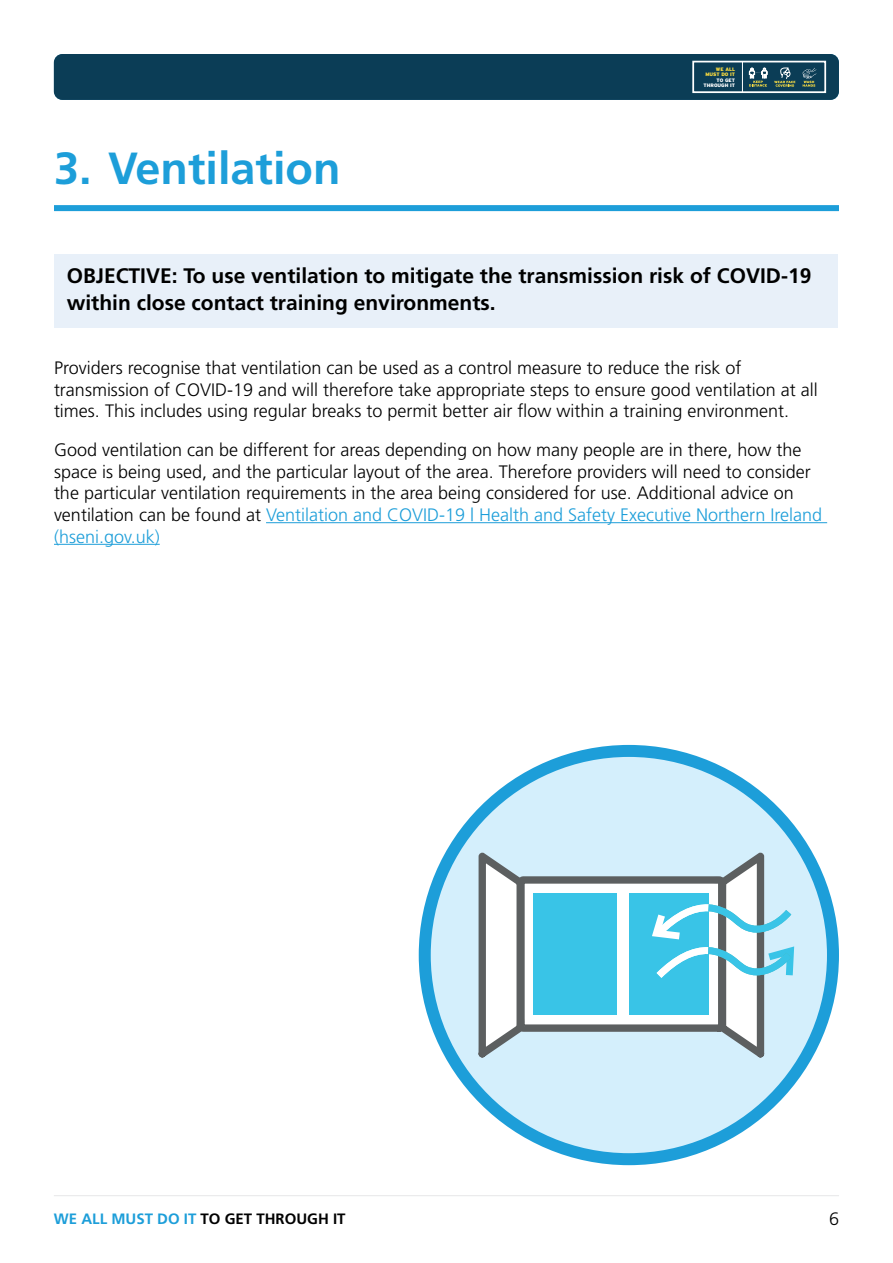
<style>
.page{position:relative;width:893px;height:1263px;background:#fff}
.page>*{position:absolute;margin:0;border:0;box-sizing:border-box;transform-origin:0 0}
.H2_Section_start{font:700 45px "Frutiger";color:#1d9ed9}
.P_Leadin_Shaded_box{font:700 21px/27px "Frutiger";color:#000}
.P_Master_bodytext{font:300 18px/21.6px "Frutiger";color:#000}
.t1{font:700 15px "Frutiger";color:#000}
.t2{font:900 4.95px/5.1px "Interstate";color:#fff;text-align:right}
.t3{font:900 4.95px/5.1px "Interstate";color:#fcdc3f;text-align:right}
.s1{color:#1d9ed9}
</style>
<div class="page">
<div style="left:54px;top:54px;width:785px;height:46px;background:#0b3d56;border-radius:9px"></div>
<div style="left:692px;top:61px;width:134px;height:32px;border:2px solid #fff"></div>
<hr style="left:742px;top:62px;width:1px;height:30px;background:#fff">
<svg style="left:749px;top:68px;width:18px;height:19px"></svg>
<svg style="left:803px;top:68px;width:13px;height:19px"></svg>
<svg style="left:774px;top:68px;width:21px;height:19px"></svg>
<hr style="left:54px;top:1195px;width:785px;height:1px;background:#e6e7e8">
<div style="left:54px;top:205px;width:785px;height:6px;background:#1d9ed9"></div>
<div style="left:55px;top:254px;width:783px;height:74px;background:#e8f0f9"></div>
<hr style="left:266px;top:522px;width:561px;height:1px;background:#1d9ed9">
<hr style="left:54px;top:544px;width:106px;height:1px;background:#1d9ed9">
<div style="left:425px;top:751px;width:408px;height:408px;background:#d4effc;border-radius:50%"></div>
<svg style="left:479px;top:853px;width:315px;height:204px"></svg>
<div style="left:617px;top:888px;width:11px;height:131px;background:#fff"></div>
<div style="left:419px;top:745px;width:420px;height:420px;border:12px solid #1d9ed9;border-radius:50%"></div>
<h2 class="H2_Section_start" style="left:54px;top:142px;width:288px">3. Ventilation</h2>
<p class="t3" style="left:705px;top:67px;width:31px">WE ALL<br>MUST DO IT</p>
<p class="t2" style="left:703px;top:77px;width:33px">TO GET<br>THROUGH IT</p>
<p class="P_Leadin_Shaded_box" style="left:67px;top:262px;width:746px">OBJECTIVE: To use ventilation to mitigate the transmission risk of COVID-19 within close contact training environments.</p>
<p class="P_Master_bodytext" style="left:54px;top:357px;width:765px">Providers recognise that ventilation can be used as a control measure to reduce the risk of transmission of COVID-19 and will therefore take appropriate steps to ensure good ventilation at all times. This includes using regular breaks to permit better air flow within a training environment.</p>
<p class="P_Master_bodytext" style="left:54px;top:439px;width:770px">Good ventilation can be different for areas depending on how many people are in there, how the space is being used, and the particular layout of the area. Therefore providers will need to consider the particular ventilation requirements in the area being considered for use. Additional advice on ventilation can be found at <span class="s1">Ventilation and COVID-19 | Health and Safety Executive Northern Ireland (hseni.gov.uk)</span></p>
<p class="t1" style="left:54px;top:1210px;width:293px"><span class="s1">WE ALL MUST DO IT</span> TO GET THROUGH IT</p>
<p class="P_Master_bodytext" style="left:829px;top:1208px;width:12px">6</p>
</div>
